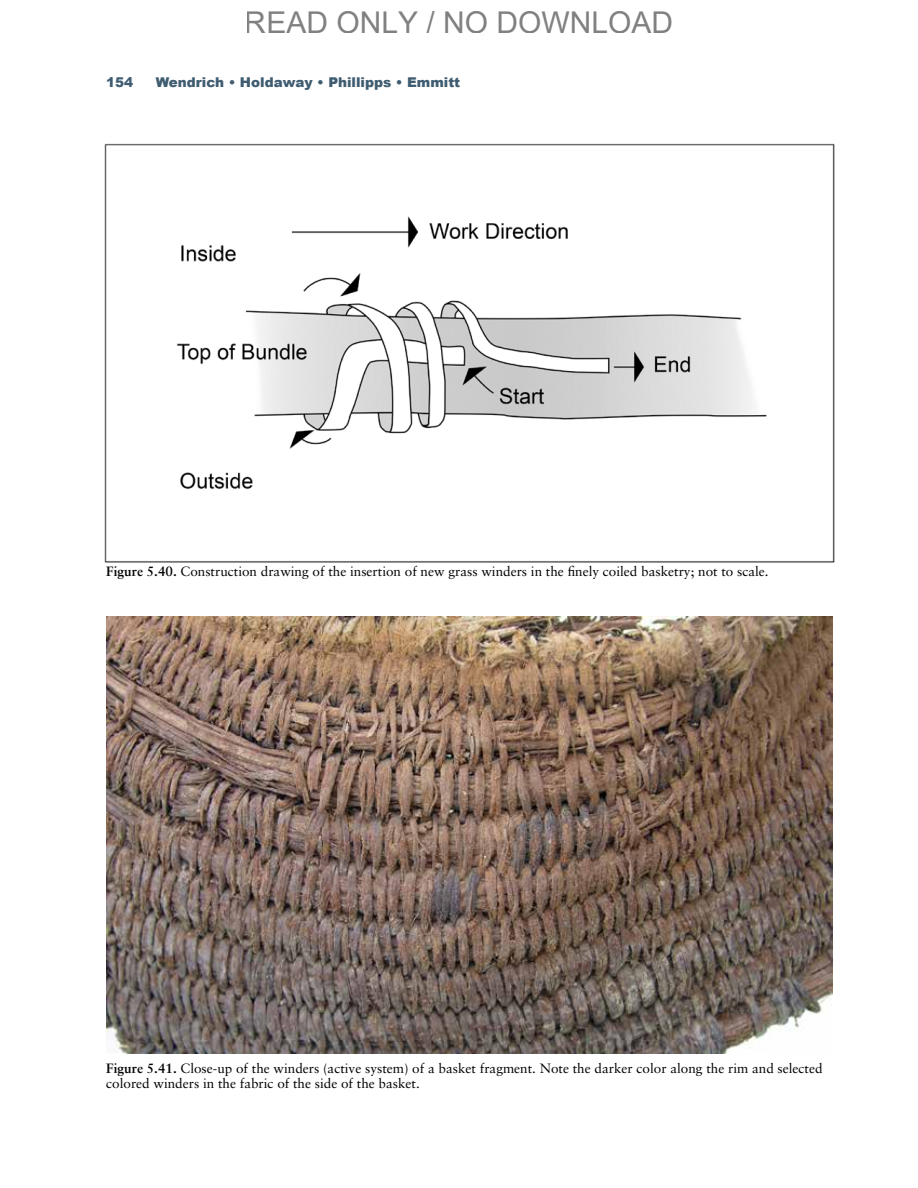
<style>
.page{position:relative;width:918px;height:1188px;background:#fff}
.page>*{position:absolute;margin:0;border:0;box-sizing:border-box;transform-origin:0 0}
.t1{font:30px "Arial";color:rgb(0 0 0/.5)}
.t2{font:13.5px/15px "Sabon";color:#000}
.t3{font:900 13.5px "Arial";color:#3f5c71}
.s1{font-weight:700}
</style>
<div class="page">
<img style="left:104px;top:143px;width:731px;height:420px">
<img style="left:106px;top:617px;width:727px;height:436px">
<h1 class="t1" style="left:245px;top:1px;width:430px">READ ONLY / NO DOWNLOAD</h1>
<p class="t3" style="left:106px;top:72px;width:29px">154</p>
<p class="t3" style="left:156px;top:72px;width:306px">Wendrich • Holdaway • Phillipps • Emmitt</p>
<p class="t2" style="left:106px;top:564px;width:664px"><span class="s1">Figure 5.40.</span> Construction drawing of the insertion of new grass winders in the finely coiled basketry; not to scale.</p>
<p class="t2" style="left:106px;top:1061px;width:718px"><span class="s1">Figure 5.41.</span> Close-up of the winders (active system) of a basket fragment. Note the darker color along the rim and selected colored winders in the fabric of the side of the basket.</p>
</div>
